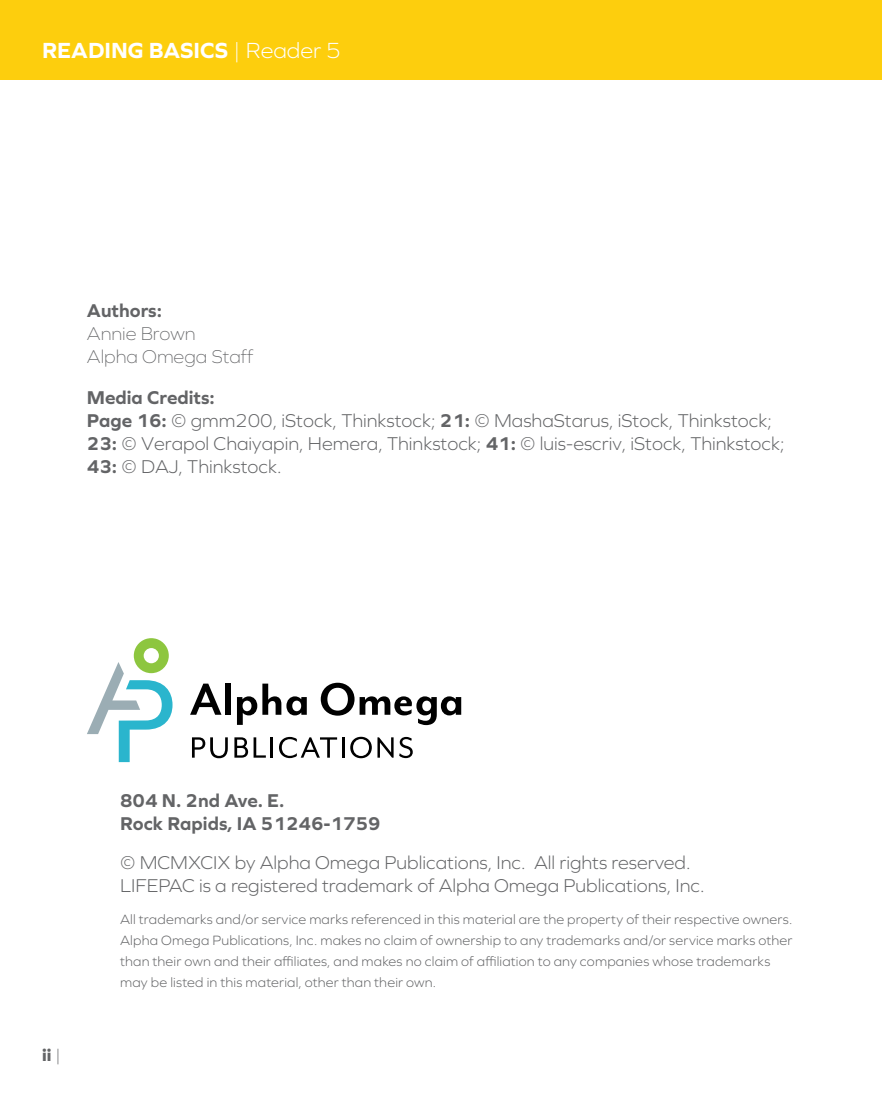
<style>
.page{position:relative;width:882px;height:1103px;background:#fff}
.page>*{position:absolute;margin:0;border:0;box-sizing:border-box;transform-origin:0 0}
.t1{font:700 22.75px "Graphie";color:#fff}
.t2{font:300 19.25px/23.1px "Graphie";color:#636466}
.t3{font:700 19.25px/23.1px "Graphie";color:#636466}
.t4{font:200 19.25px/23.1px "Graphie";color:#636466}
.t5{font:800 17.5px "Graphie";color:#636466}
.t6{font:300 14px/21px "Graphie";letter-spacing:.015em;color:#636466}
.s1{font-weight:300}
.s2{font-weight:700}
</style>
<div class="page">
<svg style="left:87px;top:638px;width:86px;height:124px"></svg>
<svg style="left:190px;top:683px;width:31px;height:31px"></svg>
<div style="left:225px;top:683px;width:6px;height:31px;background:#000"></div>
<svg style="left:237px;top:683px;width:70px;height:42px"></svg>
<svg style="left:321px;top:682px;width:140px;height:43px"></svg>
<svg style="left:192px;top:737px;width:36px;height:21px"></svg>
<svg style="left:234px;top:737px;width:14px;height:20px"></svg>
<svg style="left:254px;top:737px;width:12px;height:20px"></svg>
<hr style="left:271px;top:737px;width:2px;height:20px;background:#000">
<svg style="left:279px;top:737px;width:58px;height:21px"></svg>
<hr style="left:342px;top:737px;width:3px;height:20px;background:#000">
<svg style="left:350px;top:736px;width:63px;height:22px"></svg>
<div style="left:0;top:0;width:882px;height:80px;background:#fdce0d"></div>
<h1 class="t1" style="left:42px;top:37px;width:301px">READING BASICS <span class="s1">| Reader 5</span></h1>
<h2 class="t3" style="left:87px;top:298px;width:77px">Authors:</h2>
<h2 class="t4" style="left:87px;top:321px;width:168px">Annie Brown<br>Alpha Omega Staff</h2>
<h2 class="t2" style="left:87px;top:385px;width:699px"><span class="s2">Media Credits:<br>Page 16:</span> © gmm200, iStock, Thinkstock; <span class="s2">21:</span> © MashaStarus, iStock, Thinkstock; <span class="s2">23:</span> © Verapol Chaiyapin, Hemera, Thinkstock; <span class="s2">41:</span> © luis-escriv, iStock, Thinkstock; <span class="s2">43:</span> © DAJ, Thinkstock.</h2>
<p class="t5" style="left:42px;top:1044px;width:21px">ii <span class="s1">|</span></p>
<h2 class="t3" style="left:120px;top:788px;width:262px">804 N. 2nd Ave. E.<br>Rock Rapids, IA 51246-1759</h2>
<h2 class="t2" style="left:120px;top:850px;width:586px">© MCMXCIX by Alpha Omega Publications, Inc. All rights reserved.<br>LIFEPAC is a registered trademark of Alpha Omega Publications, Inc.</h2>
<p class="t6" style="left:120px;top:909px;width:674px">All trademarks and/or service marks referenced in this material are the property of their respective owners.<br>Alpha Omega Publications, Inc. makes no claim of ownership to any trademarks and/or service marks other than their own and their affiliates, and makes no claim of affiliation to any companies whose trademarks may be listed in this material, other than their own.</p>
</div>
